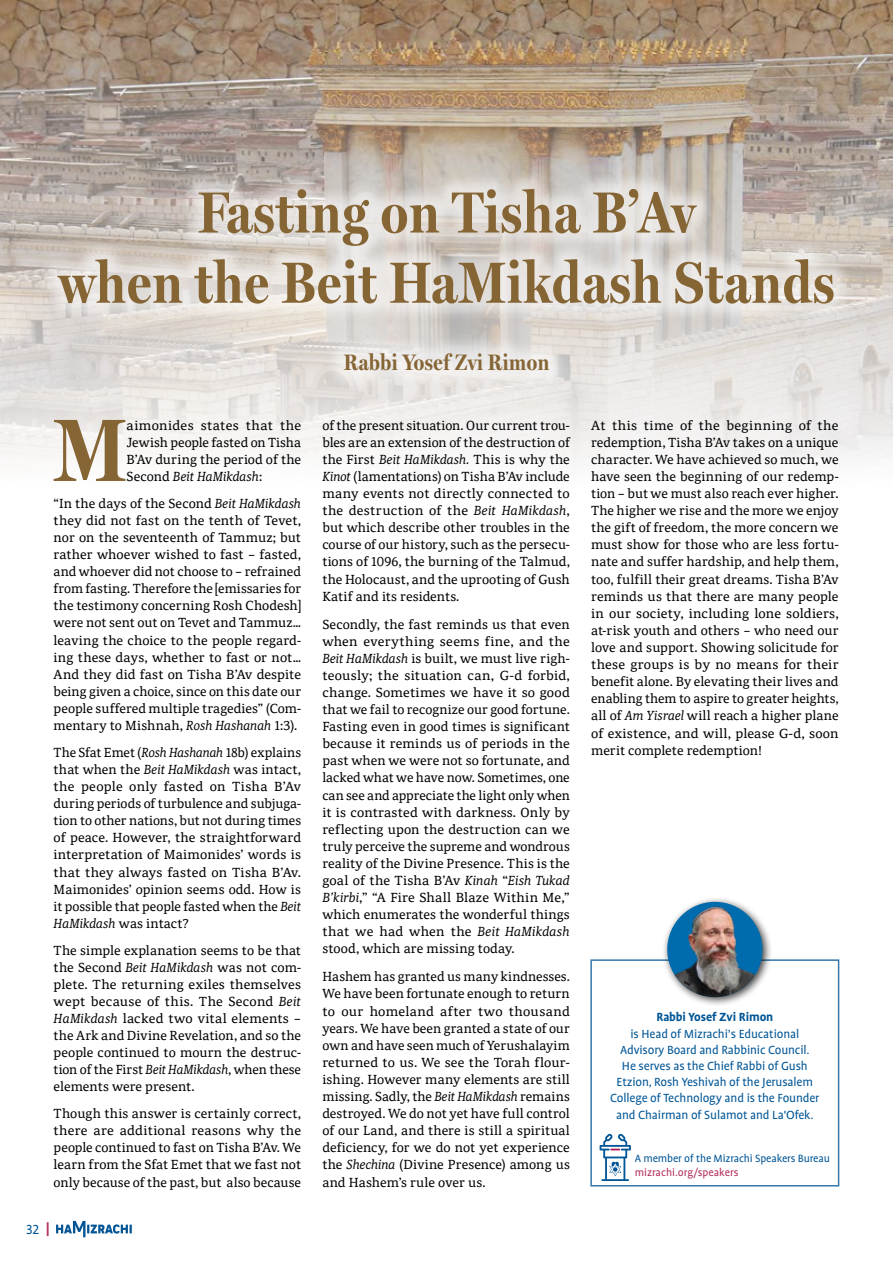
<style>
.page{position:relative;width:893px;height:1263px;background:#fff}
.page>*{position:absolute;margin:0;border:0;box-sizing:border-box;transform-origin:0 0}
.t1{font:700 89.4px "Miller Headline";color:#866535}
.t2{font:700 58.5px/70.2px "Miller Headline";letter-spacing:.025em;color:#866535;text-align:center}
.t3{font:700 22.5px "Miller Headline";letter-spacing:.025em;color:#866535}
.t4{font:15px "Profile Pro";color:#005696}
.t5{font:14.25px/17.1px "Noam Text";letter-spacing:.005em;color:#000;text-align:justify}
.t6{font:13.5px/16.2px "Profile Pro";letter-spacing:-.01em;color:#005696;text-align:center}
.t7{font:700 13.5px "Profile Pro";letter-spacing:-.01em;color:#005696}
.t8{font:12px "Profile Pro";letter-spacing:-.01em;color:#005696}
.t9{font:12px "Profile Pro";color:#b12b5b}
.s1{font-style:italic}
.s2{font-weight:700;color:#b12b5b}
</style>
<div class="page">
<img style="left:0;top:0;width:893px;height:465px">
<div style="left:37px;top:169px;width:817px;height:222px;background:#fff;opacity:.56"></div>
<div style="left:590px;top:959px;width:249px;height:227px;background:#fff;border:2px solid #005696"></div>
<div style="left:661px;top:896px;width:112px;height:111px;background:#000;opacity:.75"></div>
<div style="left:667px;top:902px;width:95px;height:95px;background:#006bad;border-radius:50%"></div>
<img style="left:673px;top:902px;width:89px;height:95px">
<svg style="left:600px;top:1134px;width:31px;height:47px"></svg>
<svg style="left:56px;top:1221px;width:76px;height:16px"></svg>
<h2 class="t2" style="left:59px;top:177px;width:777px">Fasting on Tisha B’Av<br>when the Beit HaMikdash Stands</h2>
<h1 class="t1" style="left:54px;top:396px;width:74px">M</h1>
<p class="t5" style="left:127px;top:416px;width:176px">aimonides states that the Jewish people fasted on Tisha B’Av during the period of the Second <span class="s1">Beit HaMikdash</span>:</p>
<p class="t5" style="left:54px;top:495px;width:249px">“In the days of the Second <span class="s1">Beit HaMikdash </span>they did not fast on the tenth of Tevet, nor on the seventeenth of Tammuz; but rather whoever wished to fast – fasted, and whoever did not choose to – refrained from fasting. Therefore the [emissaries for the testimony concerning Rosh Chodesh] were not sent out on Tevet and Tammuz… leaving the choice to the people regard&shy;ing these days, whether to fast or not… And they did fast on Tisha B’Av despite being given a choice, since on this date our people suffered multiple tragedies” (Com&shy;mentary to Mishnah, <span class="s1">Rosh Hashanah</span> 1:3).</p>
<p class="t5" style="left:54px;top:744px;width:249px">The Sfat Emet (<span class="s1">Rosh Hashanah</span> 18b) explains that when the <span class="s1">Beit HaMikdash</span> was intact, the people only fasted on Tisha B’Av during periods of turbulence and subjuga&shy;tion to other nations, but not during times of peace. However, the straightforward interpretation of Maimonides’ words is that they always fasted on Tisha B’Av.<br>Maimonides’ opinion seems odd. How is it possible that people fasted when the <span class="s1">Beit HaMikdash</span> was intact?</p>
<p class="t5" style="left:54px;top:941px;width:249px">The simple explanation seems to be that the Second <span class="s1">Beit HaMikdash</span> was not com&shy;plete. The returning exiles themselves wept because of this. The Second <span class="s1">Beit HaMikdash</span> lacked two vital elements – the Ark and Divine Revelation, and so the people continued to mourn the destruc&shy;tion of the First <span class="s1">Beit HaMikdash</span>, when these elements were present.</p>
<p class="t5" style="left:54px;top:1105px;width:249px">Though this answer is certainly correct, there are additional reasons why the people continued to fast on Tisha B’Av. We learn from the Sfat Emet that we fast not only because of the past, but also because</p>
<p class="t4" style="left:26px;top:1221px;width:25px">32 <span class="s2">|</span></p>
<h3 class="t3" style="left:344px;top:349px;width:207px">Rabbi Yosef Zvi Rimon</h3>
<p class="t5" style="left:322px;top:416px;width:249px">of the present situation. Our current trou&shy;bles are an extension of the destruction of the First <span class="s1">Beit HaMikdash.</span> This is why the <span class="s1">Kinot</span> (lamentations) on Tisha B’Av include many events not directly connected to the destruction of the <span class="s1">Beit HaMikdash</span>, but which describe other troubles in the course of our history, such as the persecu&shy;tions of 1096, the burning of the Talmud, the Holocaust, and the uprooting of Gush Katif and its residents.</p>
<p class="t5" style="left:322px;top:615px;width:249px">Secondly, the fast reminds us that even when everything seems fine, and the <span class="s1">Beit HaMikdash</span> is built, we must live righ&shy;teously; the situation can, G-d forbid, change. Sometimes we have it so good that we fail to recognize our good fortune.<br>Fasting even in good times is significant because it reminds us of periods in the past when we were not so fortunate, and lacked what we have now. Sometimes, one can see and appreciate the light only when it is contrasted with darkness. Only by reflecting upon the destruction can we truly perceive the supreme and wondrous reality of the Divine Presence. This is the goal of the Tisha B’Av <span class="s1">Kinah</span> “<span class="s1">Eish Tukad B’kirbi</span>,” “A Fire Shall Blaze Within Me,” which enumerates the wonderful things that we had when the <span class="s1">Beit HaMikdash </span>stood, which are missing today.</p>
<p class="t5" style="left:322px;top:968px;width:249px">Hashem has granted us many kindnesses.<br>We have been fortunate enough to return to our homeland after two thousand years. We have been granted a state of our own and have seen much of Yerushalayim returned to us. We see the Torah flour&shy;ishing. However many elements are still missing. Sadly, the <span class="s1">Beit HaMikdash</span> remains destroyed. We do not yet have full control of our Land, and there is still a spiritual deficiency, for we do not yet experience the <span class="s1">Shechina</span> (Divine Presence) among us and Hashem’s rule over us.</p>
<p class="t5" style="left:591px;top:416px;width:249px">At this time of the beginning of the redemption, Tisha B’Av takes on a unique character. We have achieved so much, we have seen the beginning of our redemp&shy;tion – but we must also reach ever higher.<br>The higher we rise and the more we enjoy the gift of freedom, the more concern we must show for those who are less fortu&shy;nate and suffer hardship, and help them, too, fulfill their great dreams. Tisha B’Av reminds us that there are many people in our society, including lone soldiers, at-risk youth and others – who need our love and support. Showing solicitude for these groups is by no means for their benefit alone. By elevating their lives and enabling them to aspire to greater heights, all of <span class="s1">Am Yisrael</span> will reach a higher plane of existence, and will, please G-d, soon merit complete redemption!</p>
<p class="t7" style="left:656px;top:1009px;width:118px">Rabbi Yosef Zvi Rimon</p>
<p class="t6" style="left:610px;top:1026px;width:211px">is Head of Mizrachi’s Educational Advisory Board and Rabbinic Council.<br>He serves as the Chief Rabbi of Gush Etzion, Rosh Yeshivah of the Jerusalem College of Technology and is the Founder and Chairman of Sulamot and La'Ofek.</p>
<p class="t8" style="left:635px;top:1151px;width:197px">A member of the Mizrachi Speakers Bureau</p>
<p class="t9" style="left:635px;top:1166px;width:105px">mizrachi.org/speakers</p>
</div>
